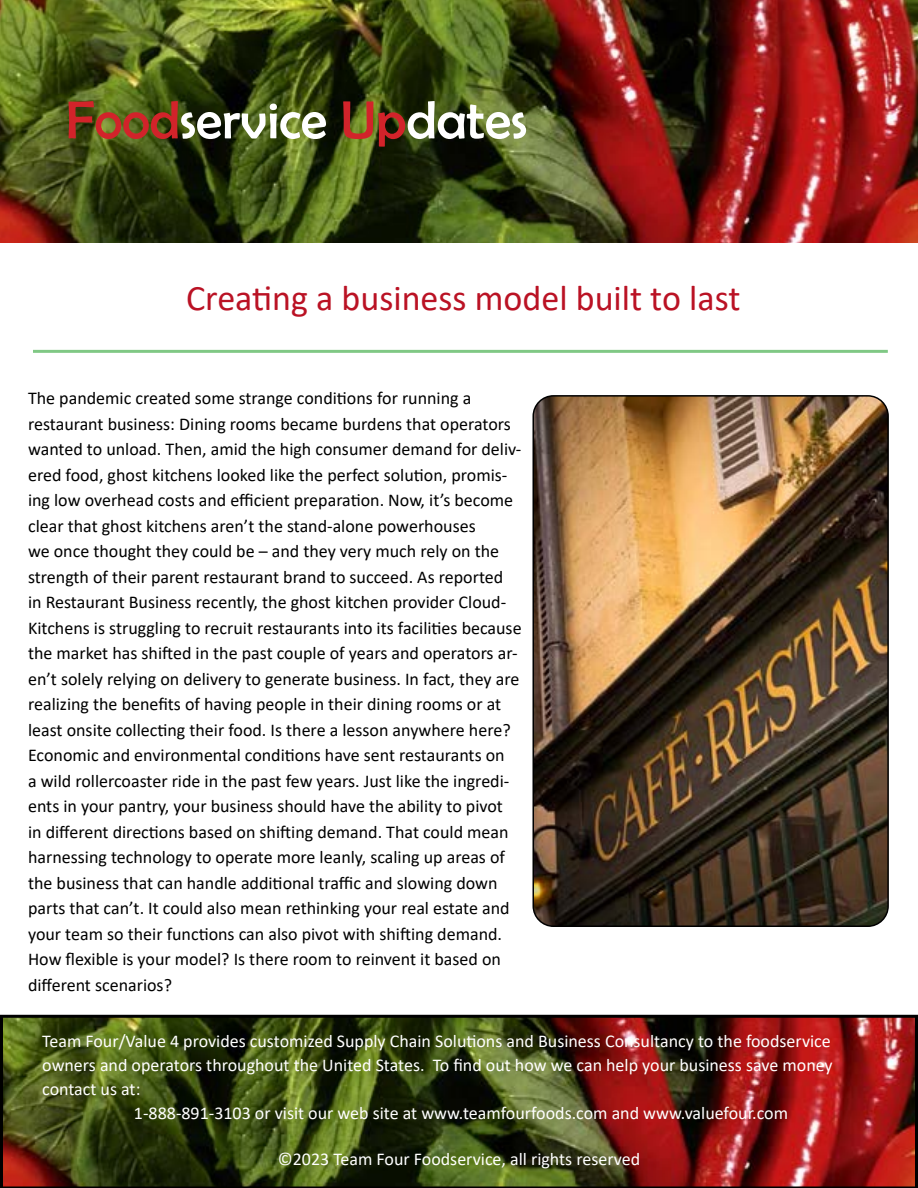
<style>
.page{position:relative;width:918px;height:1188px;background:#fff}
.page>*{position:absolute;margin:0;border:0;box-sizing:border-box;transform-origin:0 0}
.t1{font:54px "Berlin Sans FB";color:#fff}
.t2{font:36px "Calibri";color:#ba1224}
.t3{font:18px/25.5px "Calibri";color:#000}
.t4{font:18px "Calibri";color:#fff}
.s1{color:#d2232a}
</style>
<div class="page">
<img style="left:0;top:1015px;width:918px;height:173px">
<img style="left:535px;top:396px;width:353px;height:530px">
<div style="left:532px;top:395px;width:357px;height:532px;border:2px solid #000;border-radius:20px"></div>
<img style="left:0;top:0;width:918px;height:243px">
<hr style="left:33px;top:350px;width:855px;height:3px;background:#41ad49">
<h1 class="t1" style="left:66px;top:90px;width:463px"><span class="s1">Food</span>service <span class="s1">Up</span>dates</h1>
<h2 class="t2" style="left:186px;top:273px;width:556px">Creating a business model built to last</h2>
<p class="t3" style="left:28px;top:385px;width:495px">The pandemic created some strange conditions for running a restaurant business: Dining rooms became burdens that operators wanted to unload. Then, amid the high consumer demand for deliv&shy;ered food, ghost kitchens looked like the perfect solution, promis&shy;ing low overhead costs and efficient preparation. Now, it’s become clear that ghost kitchens aren’t the stand-alone powerhouses<br>we once thought they could be – and they very much rely on the strength of their parent restaurant brand to succeed. As reported<br>in Restaurant Business recently, the ghost kitchen provider Cloud-Kitchens is struggling to recruit restaurants into its facilities because the market has shifted in the past couple of years and operators ar&shy;en’t solely relying on delivery to generate business. In fact, they are realizing the benefits of having people in their dining rooms or at least onsite collecting their food. Is there a lesson anywhere here?<br>Economic and environmental conditions have sent restaurants on<br>a wild rollercoaster ride in the past few years. Just like the ingredi&shy;ents in your pantry, your business should have the ability to pivot<br>in different directions based on shifting demand. That could mean harnessing technology to operate more leanly, scaling up areas of the business that can handle additional traffic and slowing down parts that can’t. It could also mean rethinking your real estate and your team so their functions can also pivot with shifting demand.<br>How flexible is your model? Is there room to reinvent it based on different scenarios?</p>
<p class="t4" style="left:42px;top:1029px;width:790px">Team Four/Value 4 provides customized Supply Chain Solutions and Business Consultancy to the foodservice</p>
<p class="t4" style="left:42px;top:1053px;width:792px">owners and operators throughout the United States. To find out how we can help your business save money</p>
<p class="t4" style="left:42px;top:1077px;width:100px">contact us at:</p>
<p class="t4" style="left:134px;top:1101px;width:656px">1-888-891-3103 or visit our web site at www.teamfourfoods.com and www.valuefour.com</p>
<p class="t4" style="left:278px;top:1146px;width:364px">©2023 Team Four Foodservice, all rights reserved</p>
</div>
